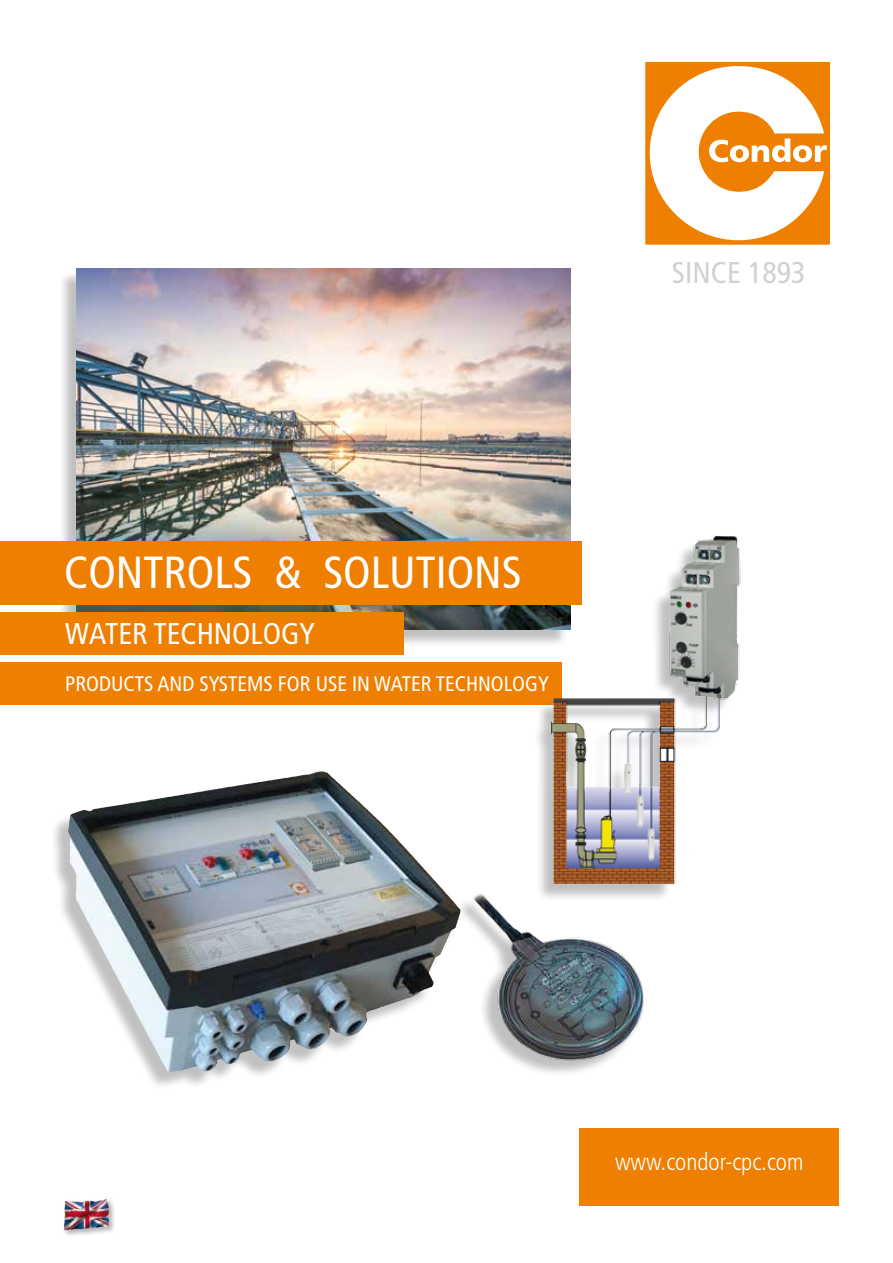
<style>
.page{position:relative;width:893px;height:1263px;background:#fff}
.page>*{position:absolute;margin:0;border:0;box-sizing:border-box;transform-origin:0 0}
.t1{font:condensed 45px "Frutiger LT Std";color:#fff}
.t2{font:condensed 30px "Frutiger LT Std";color:#fff}
.t3{font:condensed 30px "Frutiger LT Std";color:#d0d1d2}
.t4{font:300 condensed 24px "Frutiger LT Std";color:#fff}
.t5{font:condensed 21px "Frutiger LT Std";color:#fff}
</style>
<div class="page">
<div style="left:62px;top:1197px;width:55px;height:40px;background:#000;opacity:.3"></div>
<img style="left:82px;top:1198px;width:24px;height:4px">
<div style="left:646px;top:62px;width:183px;height:182px;background:#ee7f00"></div>
<div style="left:645px;top:62px;width:185px;height:183px;border:1px solid #ee7f00"></div>
<svg style="left:649px;top:66px;width:178px;height:174px"></svg>
<div style="left:58px;top:270px;width:511px;height:378px;background:#000;opacity:.25"></div>
<img style="left:77px;top:268px;width:494px;height:362px">
<div style="left:580px;top:1128px;width:259px;height:78px;background:#ee7f00"></div>
<div style="left:0;top:541px;width:581px;height:64px;background:#ee7f00"></div>
<div style="left:0;top:612px;width:404px;height:43px;background:#ee7f00"></div>
<div style="left:0;top:662px;width:561px;height:43px;background:#ee7f00"></div>
<div style="left:50px;top:774px;width:408px;height:317px;background:#000;opacity:.25"></div>
<img style="left:98px;top:771px;width:221px;height:37px">
<div style="left:533px;top:538px;width:204px;height:363px;background:#000;opacity:.25"></div>
<img style="left:551px;top:510px;width:190px;height:386px">
<div style="left:456px;top:897px;width:185px;height:180px;background:#000;opacity:.25"></div>
<img style="left:466px;top:888px;width:192px;height:177px">
<h1 class="t1" style="left:64px;top:547px;width:459px">CONTROLS &amp; SOLUTIONS</h1>
<h2 class="t2" style="left:65px;top:616px;width:251px">WATER TECHNOLOGY</h2>
<p class="t5" style="left:65px;top:672px;width:485px">PRODUCTS AND SYSTEMS FOR USE IN WATER TECHNOLOGY</p>
<h2 class="t3" style="left:672px;top:255px;width:135px">SINCE 1893</h2>
<p class="t4" style="left:615px;top:1148px;width:190px">www.condor-cpc.com</p>
</div>
